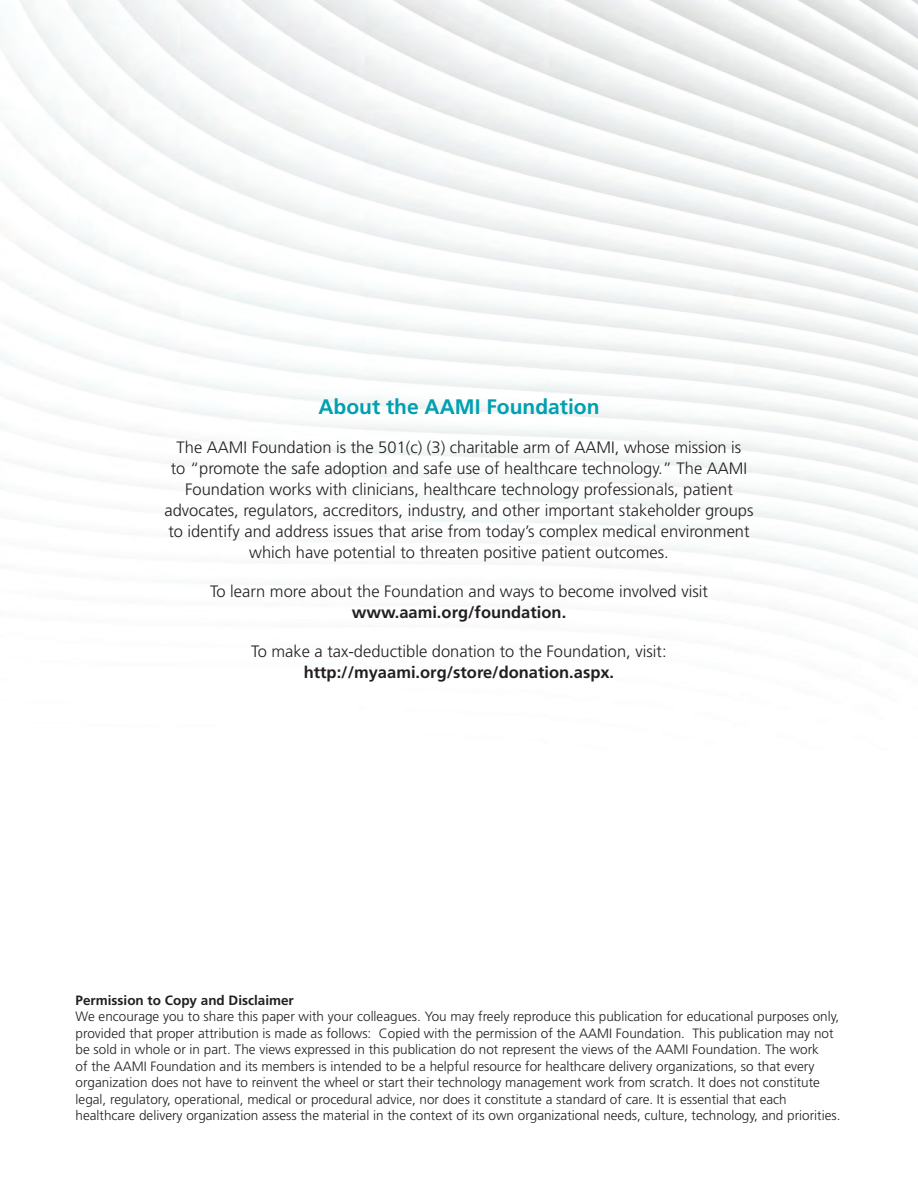
<style>
.page{position:relative;width:918px;height:1188px;background:#fff}
.page>*{position:absolute;margin:0;border:0;box-sizing:border-box;transform-origin:0 0}
.figure_caption{font:700 21px "Frutiger";color:#00a0b0}
.figure_caption-2{font:300 16.5px/21px "Frutiger";color:#231f20;text-align:center}
.figure_caption-3{font:300 13.5px/16.5px "Frutiger";color:#231f20}
.s1{font-weight:700}
</style>
<div class="page">
<img style="left:0;top:0;width:918px;height:644px">
<p class="figure_caption" style="left:318px;top:395px;width:283px">About the AAMI Foundation</p>
<p class="figure_caption-2" style="left:165px;top:437px;width:590px">The AAMI Foundation is the 501(c) (3) charitable arm of AAMI, whose mission is<br>to “promote the safe adoption and safe use of healthcare technology.” The AAMI Foundation works with clinicians, healthcare technology professionals, patient advocates, regulators, accreditors, industry, and other important stakeholder groups to identify and address issues that arise from today’s complex medical environment which have potential to threaten positive patient outcomes.</p>
<p class="figure_caption-2" style="left:210px;top:581px;width:499px">To learn more about the Foundation and ways to become involved visit <span class="s1">www.aami.org/foundation.</span></p>
<p class="figure_caption-2" style="left:251px;top:641px;width:417px">To make a tax-deductible donation to the Foundation, visit: <span class="s1">http://myaami.org/store/donation.aspx.</span></p>
<p class="figure_caption-3" style="left:76px;top:992px;width:766px"><span class="s1">Permission to Copy and Disclaimer<br></span>We encourage you to share this paper with your colleagues. You may freely reproduce this publication for educational purposes only, provided that proper attribution is made as follows: Copied with the permission of the AAMI Foundation. This publication may not be sold in whole or in part. The views expressed in this publication do not represent the views of the AAMI Foundation. The work<br>of the AAMI Foundation and its members is intended to be a helpful resource for healthcare delivery organizations, so that every organization does not have to reinvent the wheel or start their technology management work from scratch. It does not constitute legal, regulatory, operational, medical or procedural advice, nor does it constitute a standard of care. It is essential that each healthcare delivery organization assess the material in the context of its own organizational needs, culture, technology, and priorities.</p>
</div>
